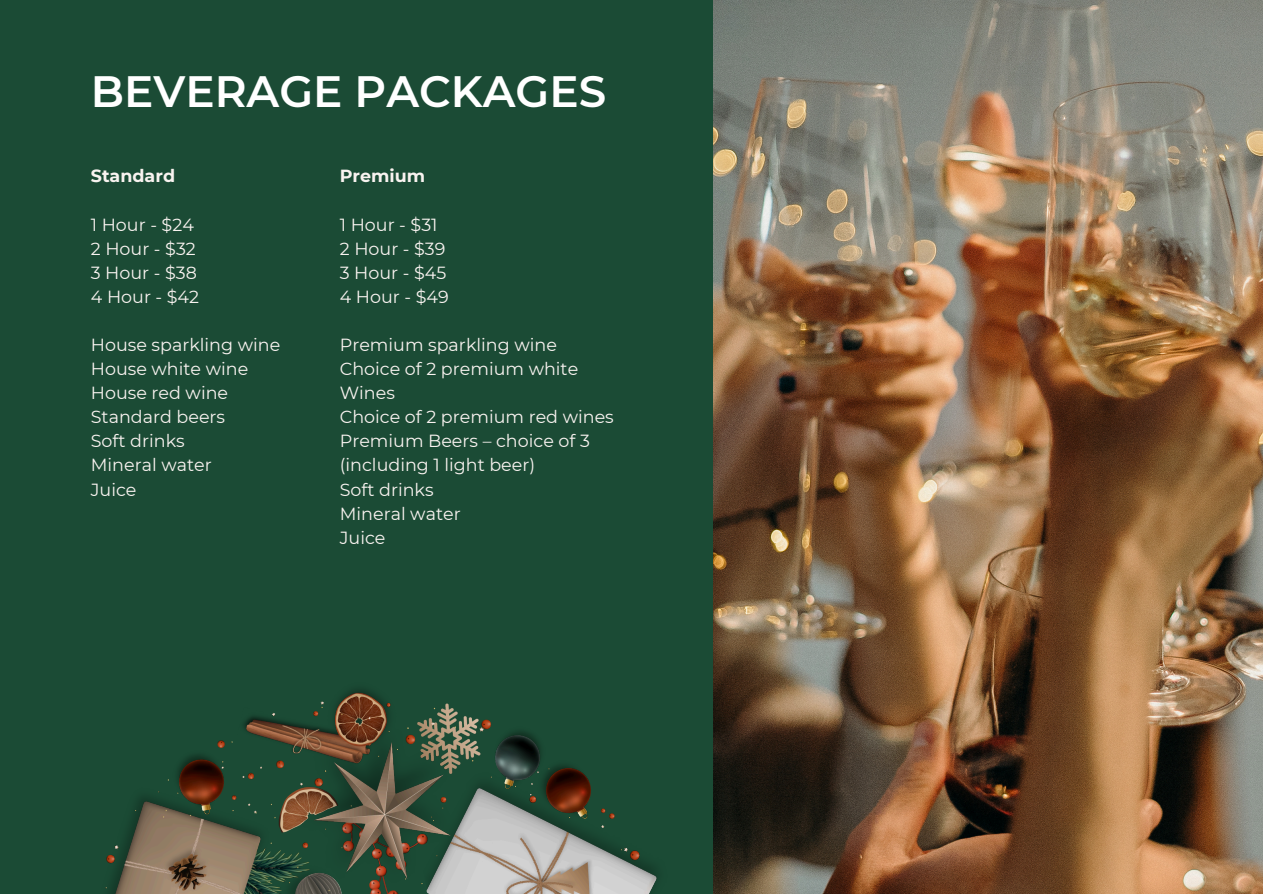
<style>
.page{position:relative;width:1263px;height:894px;background:#fff}
.page>*{position:absolute;margin:0;border:0;box-sizing:border-box;transform-origin:0 0}
.t1{font:600 43.8px "Montserrat";color:#fff}
.t2{font:17.55px/24px "Montserrat";color:#f9f3f0}
.t3{font:700 17.55px "Montserrat";color:#f9f3f0}
</style>
<div class="page">
<div style="left:0;top:0;width:1263px;height:893px;background:#1b4b35"></div>
<img style="left:105px;top:689px;width:552px;height:204px">
<img style="left:713px;top:0;width:550px;height:893px">
<h2 class="t1" style="left:91px;top:65px;width:517px">BEVERAGE PACKAGES</h2>
<p class="t3" style="left:91px;top:165px;width:86px">Standard</p>
<p class="t2" style="left:91px;top:212px;width:105px">1 Hour - $24</p>
<p class="t2" style="left:91px;top:236px;width:106px">2 Hour - $32</p>
<p class="t2" style="left:91px;top:260px;width:108px">3 Hour - $38</p>
<p class="t2" style="left:91px;top:284px;width:110px">4 Hour - $42</p>
<p class="t2" style="left:91px;top:332px;width:191px">House sparkling wine</p>
<p class="t2" style="left:91px;top:357px;width:159px">House white wine</p>
<p class="t2" style="left:91px;top:381px;width:139px">House red wine</p>
<p class="t2" style="left:91px;top:405px;width:136px">Standard beers</p>
<p class="t2" style="left:91px;top:429px;width:95px">Soft drinks</p>
<p class="t2" style="left:91px;top:453px;width:122px">Mineral water</p>
<h2 class="t2" style="left:91px;top:477px;width:47px">Juice</h2>
<p class="t3" style="left:340px;top:165px;width:87px">Premium</p>
<p class="t2" style="left:340px;top:212px;width:99px">1 Hour - $31</p>
<p class="t2" style="left:340px;top:236px;width:107px">2 Hour - $39</p>
<p class="t2" style="left:340px;top:260px;width:108px">3 Hour - $45</p>
<p class="t2" style="left:340px;top:284px;width:111px">4 Hour - $49</p>
<p class="t2" style="left:340px;top:332px;width:219px">Premium sparkling wine</p>
<p class="t2" style="left:340px;top:357px;width:240px">Choice of 2 premium white<br>Wines</p>
<p class="t2" style="left:340px;top:405px;width:276px">Choice of 2 premium red wines</p>
<p class="t2" style="left:340px;top:429px;width:252px">Premium Beers – choice of 3 (including 1 light beer)</p>
<p class="t2" style="left:340px;top:477px;width:95px">Soft drinks</p>
<p class="t2" style="left:340px;top:501px;width:122px">Mineral water</p>
<p class="t2" style="left:340px;top:525px;width:47px">Juice</p>
</div>
